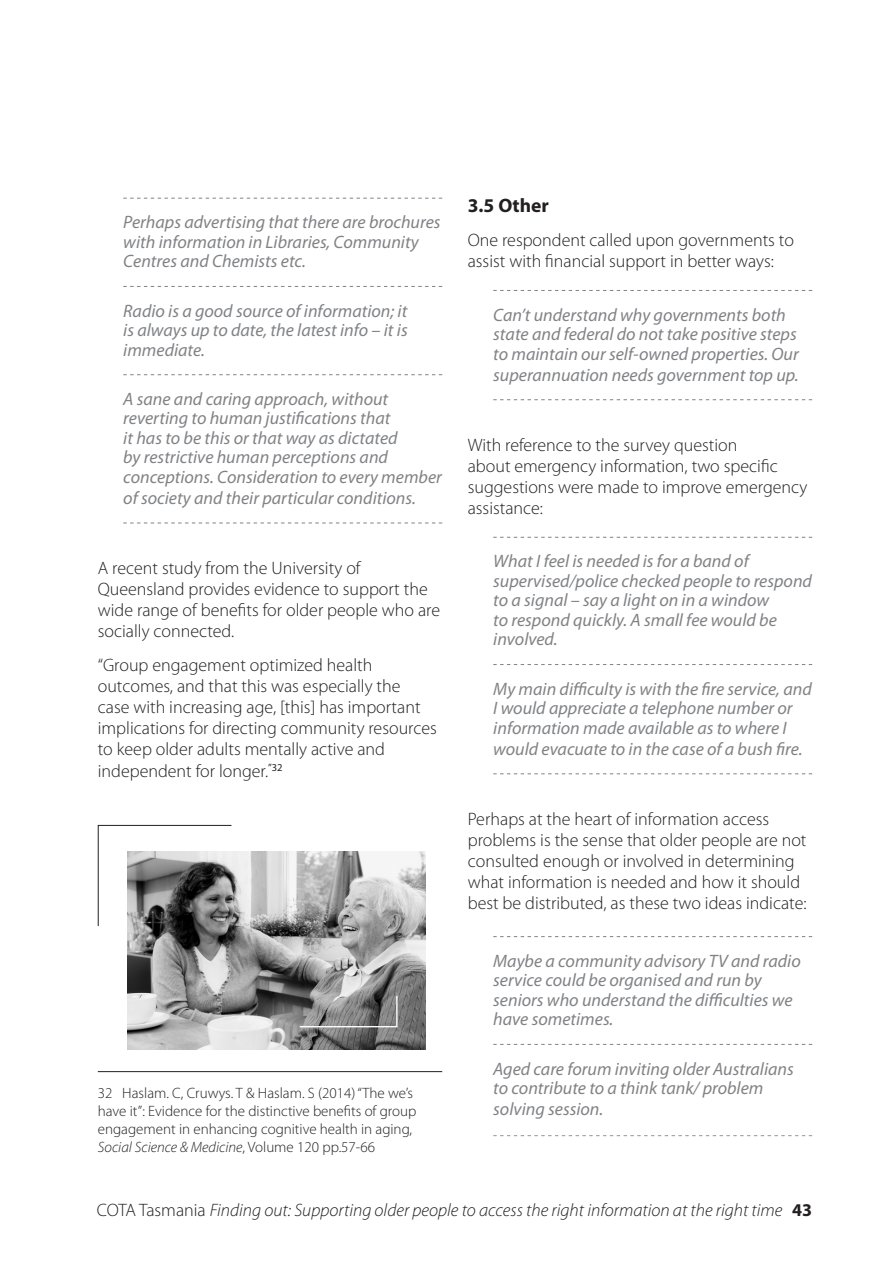
<style>
.page{position:relative;width:893px;height:1263px;background:#fff}
.page>*{position:absolute;margin:0;border:0;box-sizing:border-box;transform-origin:0 0}
.t1{font:700 19.5px "Myriad Pro";color:#231f20}
.t2{font:italic 18px/19.5px "Myriad Pro";color:#808285}
.t3{font:300 18px/21px "Myriad Pro";color:#231f20}
.t4{font:italic 300 18px "Myriad Pro";color:#231f20}
.t5{font:300 15px/18px "Myriad Pro";color:#231f20}
.s1{font-style:italic}
.s2{font-style:normal}
.s3{font-weight:700;font-style:normal}
</style>
<div class="page">
<svg style="left:123px;top:198px;width:319px;height:1px"></svg>
<svg style="left:123px;top:286px;width:319px;height:1px"></svg>
<svg style="left:123px;top:374px;width:319px;height:1px"></svg>
<svg style="left:123px;top:523px;width:319px;height:1px"></svg>
<hr style="left:98px;top:1071px;width:344px;height:1px;background:#231f20">
<svg style="left:493px;top:290px;width:319px;height:1px"></svg>
<svg style="left:493px;top:399px;width:319px;height:1px"></svg>
<svg style="left:493px;top:537px;width:319px;height:1px"></svg>
<svg style="left:493px;top:664px;width:319px;height:1px"></svg>
<svg style="left:493px;top:773px;width:319px;height:1px"></svg>
<svg style="left:493px;top:936px;width:319px;height:1px"></svg>
<svg style="left:493px;top:1044px;width:319px;height:1px"></svg>
<svg style="left:493px;top:1135px;width:319px;height:1px"></svg>
<img style="left:128px;top:851px;width:297px;height:199px">
<svg style="left:298px;top:994px;width:100px;height:34px;background:#848484"></svg>
<svg style="left:97px;top:824px;width:135px;height:103px"></svg>
<p class="t2" style="left:123px;top:213px;width:319px">Perhaps advertising that there are brochures with information in Libraries, Community<br>Centres and Chemists etc.</p>
<p class="t2" style="left:123px;top:301px;width:286px;text-align:justify">Radio is a good source of information; it is always up to date, the latest info – it is immediate.</p>
<p class="t2" style="left:123px;top:389px;width:320px">A sane and caring approach, without reverting to human justifications that<br>it has to be this or that way as dictated<br>by restrictive human perceptions and conceptions. Consideration to every member of society and their particular conditions.</p>
<p class="t3" style="left:98px;top:558px;width:344px">A recent study from the University of Queensland provides evidence to support the wide range of benefits for older people who are socially connected.</p>
<p class="t3" style="left:98px;top:655px;width:340px">“Group engagement optimized health outcomes, and that this was especially the<br>case with increasing age, [this] has important implications for directing community resources to keep older adults mentally active and independent for longer.<sup>”32</sup></p>
<p class="t5" style="left:98px;top:1084px;width:320px">32 Haslam. C, Cruwys. T &amp; Haslam. S (2014) “The we’s have it”: Evidence for the distinctive benefits of group engagement in enhancing cognitive health in aging, <span class="s1">Social Science &amp; Medicine</span>, Volume 120 pp.57-66</p>
<p class="t1" style="left:468px;top:195px;width:83px">3.5 Other</p>
<p class="t3" style="left:468px;top:230px;width:328px">One respondent called upon governments to assist with financial support in better ways:</p>
<p class="t2" style="left:493px;top:305px;width:307px;line-height:20px">Can’t understand why governments both state and federal do not take positive steps to maintain our self-owned properties. Our superannuation needs government top up.</p>
<p class="t3" style="left:468px;top:435px;width:341px">With reference to the survey question<br>about emergency information, two specific suggestions were made to improve emergency assistance:</p>
<p class="t2" style="left:493px;top:552px;width:320px">What I feel is needed is for a band of supervised/police checked people to respond to a signal – say a light on in a window<br>to respond quickly. A small fee would be involved.</p>
<p class="t2" style="left:493px;top:679px;width:320px;line-height:20px">My main difficulty is with the fire service, and I would appreciate a telephone number or information made available as to where I would evacuate to in the case of a bush fire.</p>
<p class="t3" style="left:468px;top:809px;width:340px">Perhaps at the heart of information access problems is the sense that older people are not consulted enough or involved in determining what information is needed and how it should best be distributed, as these two ideas indicate:</p>
<p class="t2" style="left:493px;top:951px;width:309px">Maybe a community advisory TV and radio service could be organised and run by seniors who understand the difficulties we have sometimes.</p>
<p class="t2" style="left:493px;top:1059px;width:302px;line-height:20.2px">Aged care forum inviting older Australians to contribute to a think tank/ problem solving session.</p>
<p class="t4" style="left:97px;top:1201px;width:717px"><span class="s2">COTA Tasmania</span> Finding out: Supporting older people to access the right information at the right time <span class="s3">43</span></p>
</div>
